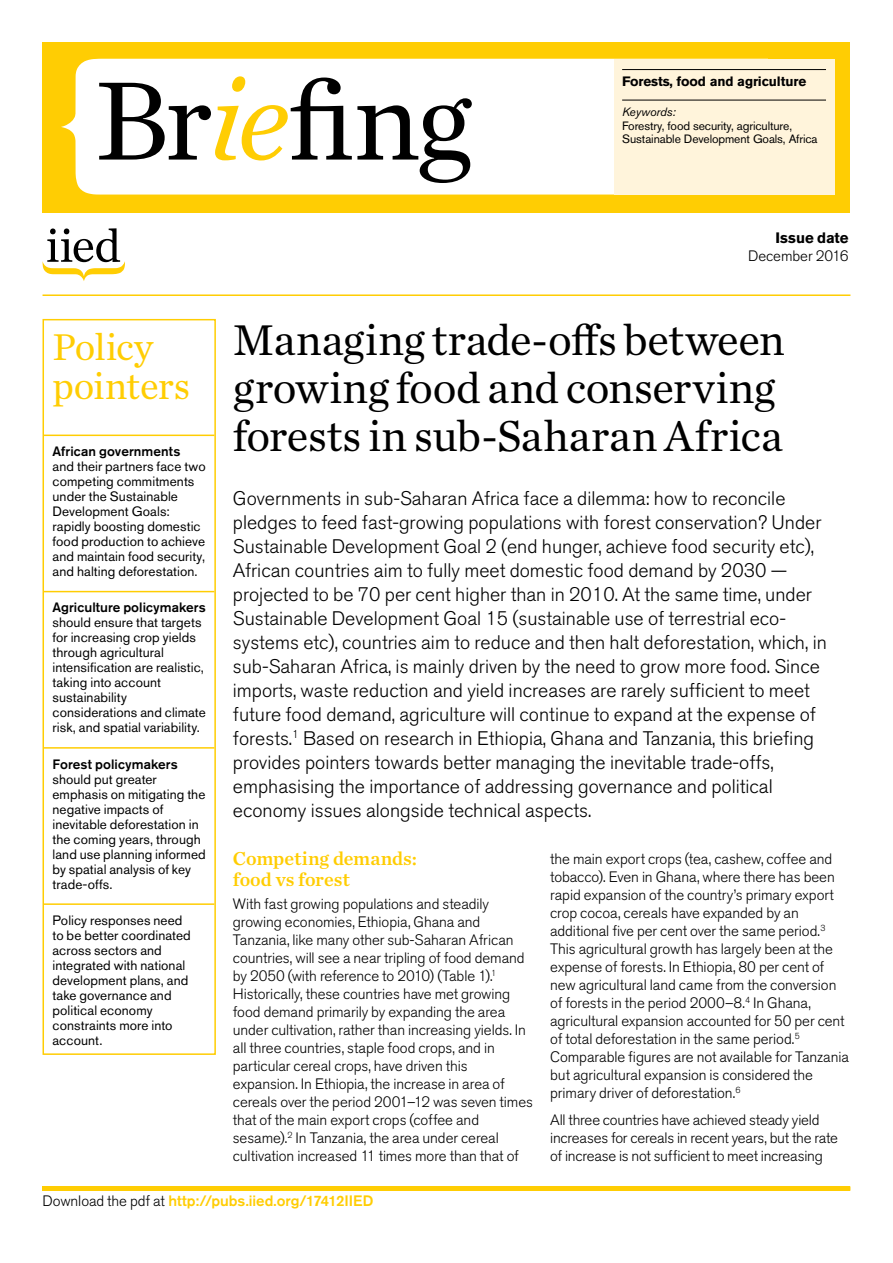
<style>
.page{position:relative;width:893px;height:1263px;background:#fff}
.page>*{position:absolute;margin:0;border:0;box-sizing:border-box;transform-origin:0 0}
.t1{font:116.7px "Chronicle Text G1";color:#000}
.t2{font:45px/48px "Chronicle Text G1";letter-spacing:-.01em;color:#000}
.t3{font:39px/39px "Chronicle Text G1";letter-spacing:-.015em;color:#ffcd03}
.t4{font:300 19.5px/24px "Akzidenz Grotesk BE";color:#000}
.t5{font:19.5px/21px "Chronicle Text G1 Semi";letter-spacing:-.005em;color:#ffcd03}
.t6{font:300 15px/18px "Akzidenz Grotesk BE";letter-spacing:-.005em;color:#000}
.t7{font:500 15px "Akzidenz Grotesk BE";letter-spacing:-.005em;color:#ffcd03}
.t8{font:700 15px "Akzidenz Grotesk BE";letter-spacing:-.005em;color:#000}
.t9{font:13.5px/15px "Akzidenz Grotesk BE";letter-spacing:.005em;color:#000}
.t10{font:500 13.5px "Akzidenz Grotesk BE";letter-spacing:.005em;color:#000}
.t11{font:700 13.5px "Akzidenz Grotesk BE";letter-spacing:-.01em;color:#000}
.t12{font:12px "Akzidenz Grotesk BE";letter-spacing:-.01em;color:#000}
.t13{font:italic 12px "Akzidenz Grotesk BE";letter-spacing:-.01em;color:#000}
.s1{font-style:italic;color:#ffcd03}
.s2{font-weight:300;color:#000}
</style>
<div class="page">
<div style="left:43px;top:43px;width:807px;height:170px;background:#ffcd03"></div>
<div style="left:61px;top:59px;width:553px;height:136px;background:#fff"></div>
<svg style="left:42px;top:228px;width:83px;height:53px"></svg>
<div style="left:614px;top:59px;width:220px;height:136px;background:#fff4db"></div>
<hr style="left:622px;top:69px;width:204px;height:1px;background:#000">
<hr style="left:622px;top:100px;width:204px;height:1px;background:#000">
<div style="left:43px;top:1186px;width:807px;height:5px;background:#ffcd03"></div>
<hr style="left:44px;top:435px;width:170px;height:1px;background:#ffcd03">
<hr style="left:44px;top:591px;width:170px;height:1px;background:#ffcd03">
<hr style="left:44px;top:747px;width:170px;height:2px;background:#ffcd03">
<hr style="left:44px;top:903px;width:170px;height:2px;background:#ffcd03">
<div style="left:43px;top:319px;width:173px;height:736px;border:2px solid #ffcd03"></div>
<hr style="left:43px;top:294px;width:807px;height:2px;background:#ffcd03">
<h1 class="t1" style="left:94px;top:32px;width:379px">Br<span class="s1">ie</span>fing</h1>
<p class="t11" style="left:622px;top:73px;width:186px">Forests, food and agriculture</p>
<p class="t13" style="left:622px;top:105px;width:55px">Keywords:</p>
<p class="t12" style="left:622px;top:119px;width:171px">Forestry, food security, agriculture,</p>
<p class="t12" style="left:622px;top:132px;width:197px">Sustainable Development Goals, Africa</p>
<p class="t8" style="left:775px;top:229px;width:75px">Issue date</p>
<p class="t6" style="left:748px;top:247px;width:102px">December 2016</p>
<h3 class="t3" style="left:53px;top:325px;width:139px">Policy pointers</h3>
<p class="t10" style="left:53px;top:443px;width:129px">African governments</p>
<p class="t9" style="left:53px;top:459px;width:155px">and their partners face two competing commitments under the Sustainable<br>Development Goals: rapidly boosting domestic food production to achieve and maintain food security, and halting deforestation.</p>
<p class="t10" style="left:53px;top:599px;width:155px">Agriculture policymakers</p>
<p class="t9" style="left:53px;top:615px;width:155px">should ensure that targets for increasing crop yields through agricultural intensification are realistic, taking into account sustainability considerations and climate risk, and spatial variability.</p>
<p class="t10" style="left:53px;top:755px;width:127px">Forest policymakers</p>
<p class="t9" style="left:53px;top:771px;width:155px">should put greater emphasis on mitigating the negative impacts of inevitable deforestation in the coming years, through land use planning informed by spatial analysis of key trade-offs.</p>
<p class="t9" style="left:53px;top:912px;width:140px">Policy responses need to be better coordinated across sectors and integrated with national development plans, and take governance and political economy constraints more into account.</p>
<h2 class="t2" style="left:233px;top:313px;width:554px">Managing trade-offs between growing food and conserving forests in sub-Saharan Africa</h2>
<p class="t4" style="left:233px;top:486px;width:595px">Governments in sub-Saharan Africa face a dilemma: how to reconcile pledges to feed fast-growing populations with forest conservation? Under Sustainable Development Goal 2 (end hunger, achieve food security etc), African countries aim to fully meet domestic food demand by 2030 — projected to be 70 per cent higher than in 2010. At the same time, under Sustainable Development Goal 15 (sustainable use of terrestrial eco&shy;systems etc), countries aim to reduce and then halt deforestation, which, in sub-Saharan Africa, is mainly driven by the need to grow more food. Since imports, waste reduction and yield increases are rarely sufficient to meet future food demand, agriculture will continue to expand at the expense of forests.<sup>1</sup> Based on research in Ethiopia, Ghana and Tanzania, this briefing provides pointers towards better managing the inevitable trade-offs, emphasising the importance of addressing governance and political economy issues alongside technical aspects.</p>
<h3 class="t5" style="left:233px;top:847px;width:186px">Competing demands: food vs forest</h3>
<p class="t6" style="left:233px;top:895px;width:302px">With fast growing populations and steadily growing economies, Ethiopia, Ghana and Tanzania, like many other sub-Saharan African countries, will see a near tripling of food demand by 2050 (with reference to 2010) (Table 1).<sup>1<br></sup>Historically, these countries have met growing food demand primarily by expanding the area under cultivation, rather than increasing yields. In all three countries, staple food crops, and in particular cereal crops, have driven this expansion. In Ethiopia, the increase in area of cereals over the period 2001–12 was seven times that of the main export crops (coffee and sesame).<sup>2</sup> In Tanzania, the area under cereal cultivation increased 11 times more than that of</p>
<p class="t6" style="left:550px;top:850px;width:300px">the main export crops (tea, cashew, coffee and tobacco). Even in Ghana, where there has been rapid expansion of the country’s primary export crop cocoa, cereals have expanded by an additional five per cent over the same period.<sup>3<br></sup>This agricultural growth has largely been at the expense of forests. In Ethiopia, 80 per cent of new agricultural land came from the conversion of forests in the period 2000–8.<sup>4</sup> In Ghana, agricultural expansion accounted for 50 per cent of total deforestation in the same period.<sup>5<br></sup>Comparable figures are not available for Tanzania but agricultural expansion is considered the primary driver of deforestation.<sup>6</sup></p>
<p class="t6" style="left:550px;top:1111px;width:289px">All three countries have achieved steady yield increases for cereals in recent years, but the rate of increase is not sufficient to meet increasing</p>
<p class="t7" style="left:43px;top:1192px;width:332px"><span class="s2">Download the pdf at</span> http://pubs.iied.org/17412IIED</p>
</div>
